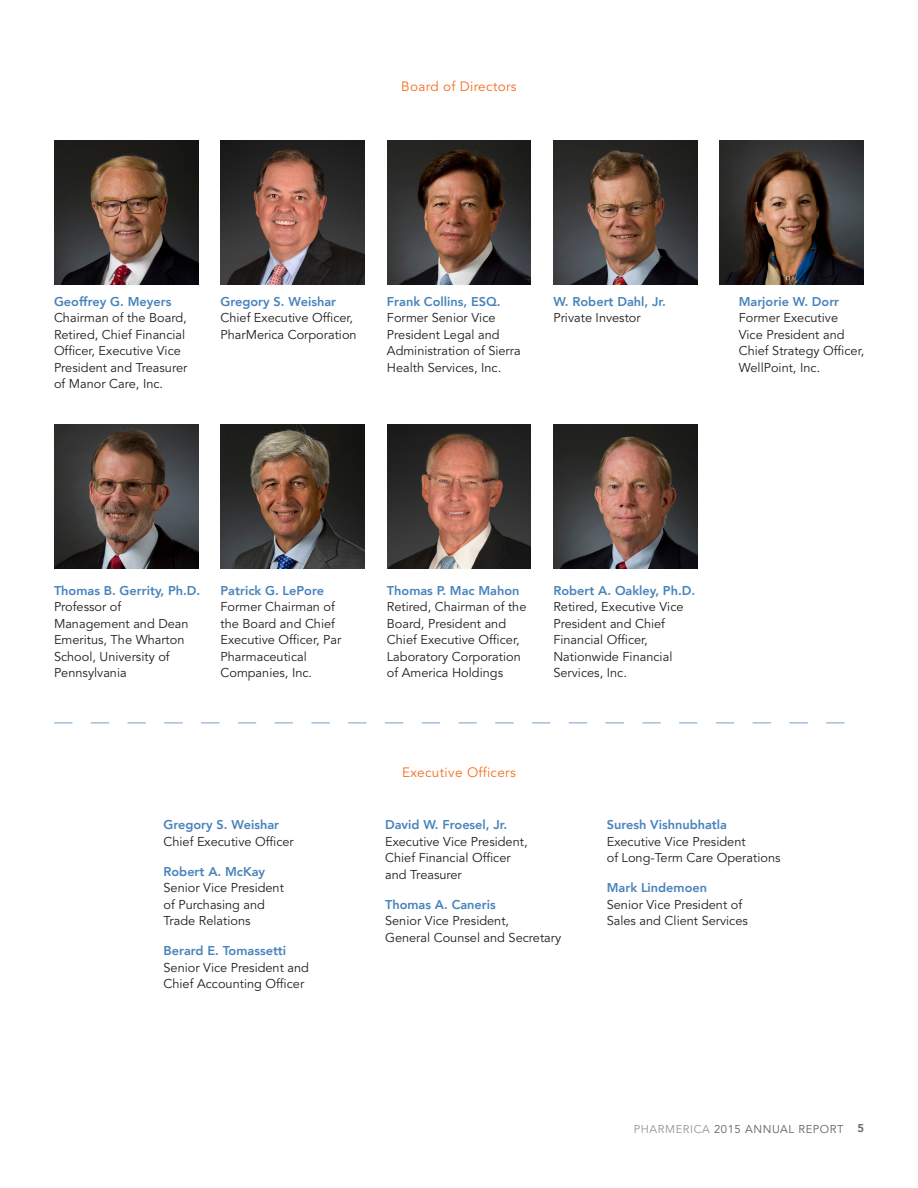
<style>
.page{position:relative;width:918px;height:1188px;background:#fff}
.page>*{position:absolute;margin:0;border:0;box-sizing:border-box;transform-origin:0 0}
.t1{font:13.5px "Avenir";letter-spacing:.025em;color:#f36e21}
.BOD{font:12.75px/16.5px "Avenir";color:#231f20}
.BOD-2{font:800 12.75px/16.5px "Avenir";color:#4883ba}
.t2{font:11.25px "Avenir";letter-spacing:.05em;color:#616164}
.s1{font-weight:800;color:#4883ba}
.s2{font-weight:400;color:#231f20}
.s3{color:#939598}
.s4{font-weight:800}
</style>
<div class="page">
<img style="left:54px;top:140px;width:144px;height:144px">
<img style="left:554px;top:140px;width:143px;height:144px">
<img style="left:221px;top:425px;width:143px;height:143px">
<img style="left:221px;top:140px;width:143px;height:144px">
<img style="left:720px;top:140px;width:144px;height:144px">
<img style="left:387px;top:425px;width:144px;height:143px">
<img style="left:387px;top:140px;width:144px;height:144px">
<img style="left:54px;top:425px;width:144px;height:143px">
<img style="left:554px;top:425px;width:143px;height:143px">
<svg style="left:54px;top:723px;width:791px;height:1px"></svg>
<p class="t1" style="left:401px;top:78px;width:117px">Board of Directors</p>
<p class="BOD" style="left:54px;top:294px;width:135px"><span class="s1">Geoffrey G. Meyers<br></span>Chairman of the Board,<br>Retired, Chief Financial<br>Officer, Executive Vice<br>President and Treasurer of Manor Care, Inc.</p>
<p class="BOD-2" style="left:553px;top:293px;width:114px">W. Robert Dahl, Jr.<br><span class="s2">Private Investor</span></p>
<p class="BOD" style="left:220px;top:294px;width:138px"><span class="s1">Gregory S. Weishar<br></span>Chief Executive Officer,<br>PharMerica Corporation</p>
<p class="BOD" style="left:739px;top:294px;width:127px"><span class="s1">Marjorie W. Dorr<br></span>Former Executive<br>Vice President and<br>Chief Strategy Officer,<br>WellPoint, Inc.</p>
<p class="BOD" style="left:387px;top:294px;width:135px"><span class="s1">Frank Collins, ESQ.<br></span>Former Senior Vice<br>President Legal and<br>Administration of Sierra<br>Health Services, Inc.</p>
<p class="BOD" style="left:54px;top:582px;width:148px"><span class="s1">Thomas B. Gerrity, Ph.D.<br></span>Professor of<br>Management and Dean<br>Emeritus, The Wharton<br>School, University of<br>Pennsylvania</p>
<p class="BOD" style="left:553px;top:582px;width:143px"><span class="s1">Robert A. Oakley, Ph.D.<br></span>Retired, Executive Vice<br>President and Chief<br>Financial Officer,<br>Nationwide Financial<br>Services, Inc.</p>
<p class="BOD" style="left:220px;top:582px;width:122px"><span class="s1">Patrick G. LePore<br></span>Former Chairman of the Board and Chief<br>Executive Officer, Par<br>Pharmaceutical<br>Companies, Inc.</p>
<p class="BOD" style="left:387px;top:582px;width:141px"><span class="s1">Thomas P. Mac Mahon<br></span>Retired, Chairman of the<br>Board, President and<br>Chief Executive Officer,<br>Laboratory Corporation of America Holdings</p>
<p class="BOD" style="left:164px;top:817px;width:132px"><span class="s1">Gregory S. Weishar<br></span>Chief Executive Officer</p>
<p class="BOD" style="left:164px;top:863px;width:122px"><span class="s1">Robert A. McKay<br></span>Senior Vice President of Purchasing and<br>Trade Relations</p>
<p class="BOD" style="left:164px;top:943px;width:147px"><span class="s1">Berard E. Tomassetti<br></span>Senior Vice President and<br>Chief Accounting Officer</p>
<p class="t1" style="left:402px;top:765px;width:115px">Executive Officers</p>
<p class="BOD" style="left:385px;top:817px;width:144px"><span class="s1">David W. Froesel, Jr.<br></span>Executive Vice President,<br>Chief Financial Officer and Treasurer</p>
<p class="BOD" style="left:385px;top:896px;width:178px"><span class="s1">Thomas A. Caneris<br></span>Senior Vice President,<br>General Counsel and Secretary</p>
<p class="BOD" style="left:607px;top:817px;width:175px"><span class="s1">Suresh Vishnubhatla<br></span>Executive Vice President<br>of Long-Term Care Operations</p>
<p class="BOD" style="left:607px;top:880px;width:143px"><span class="s1">Mark Lindemoen<br></span>Senior Vice President of<br>Sales and Client Services</p>
<p class="t2" style="left:634px;top:1122px;width:232px"><span class="s3">PHARMERICA</span> 2015 ANNUAL REPORT <span class="s4">5</span></p>
</div>
